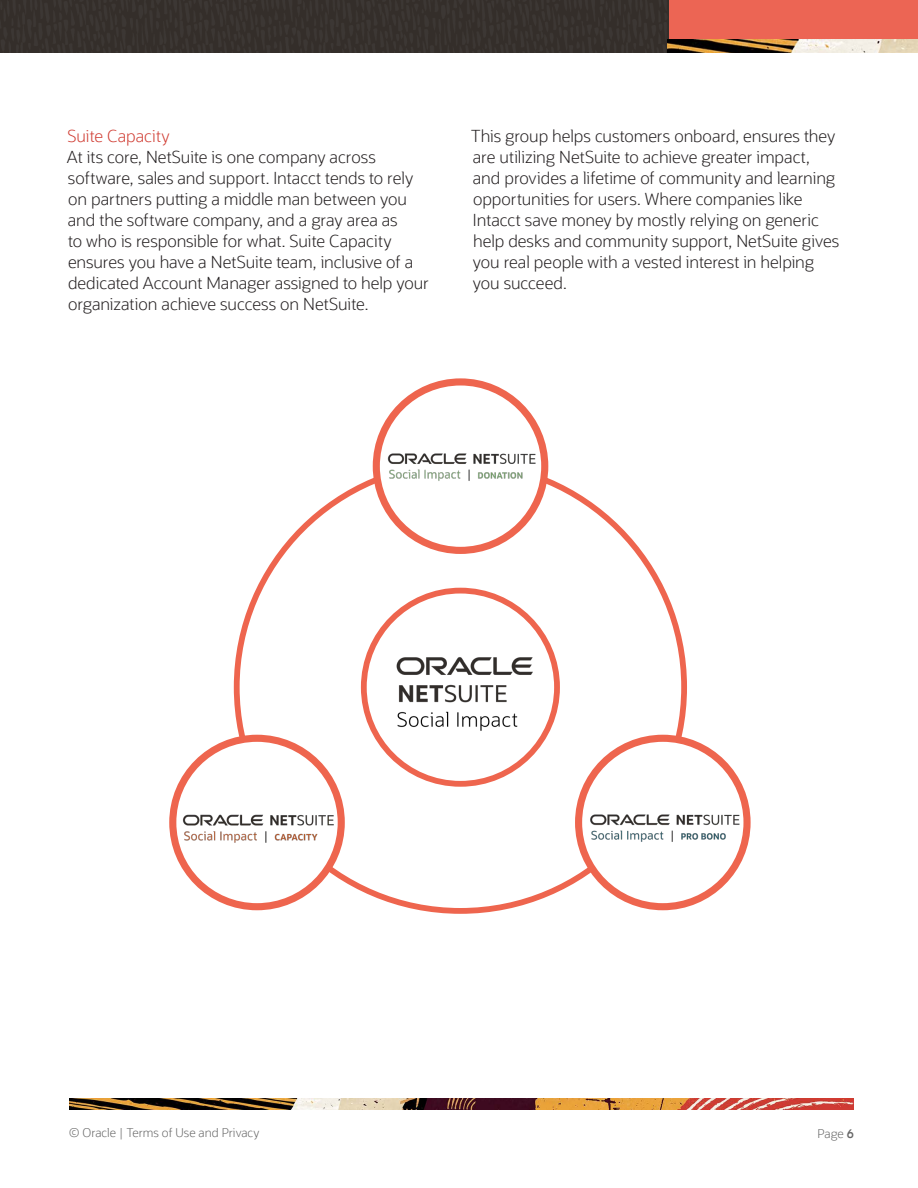
<style>
.page{position:relative;width:918px;height:1188px;background:#fff}
.page>*{position:absolute;margin:0;border:0;box-sizing:border-box;transform-origin:0 0}
.Main_Body_2016{font:300 16.5px/21px "Oracle Sans";letter-spacing:-.005em;color:#231f20}
.Main_Body_2016-2{font:300 16.5px "Oracle Sans";letter-spacing:.005em;color:#d03d33}
.t1{font:300 12px "Oracle Sans";color:#666}
.s1{font-weight:600}
</style>
<div class="page">
<div style="left:669px;top:0;width:249px;height:50px;background:#ec6554"></div>
<img style="left:0;top:0;width:669px;height:52px">
<img style="left:668px;top:39px;width:250px;height:13px">
<img style="left:70px;top:1099px;width:784px;height:10px">
<div style="left:361px;top:588px;width:199px;height:199px;border:6px solid #ee654e;border-radius:50%"></div>
<img style="left:378px;top:657px;width:166px;height:85px">
<div style="left:373px;top:378px;width:175px;height:176px;border:7px solid #ee654e;border-radius:50%"></div>
<div style="left:169px;top:735px;width:176px;height:175px;border:7px solid #ee654e;border-radius:50%"></div>
<div style="left:575px;top:735px;width:176px;height:175px;border:7px solid #ee654e;border-radius:50%"></div>
<img style="left:373px;top:444px;width:175px;height:42px">
<img style="left:169px;top:804px;width:176px;height:43px">
<img style="left:575px;top:804px;width:176px;height:43px">
<p class="Main_Body_2016-2" style="left:68px;top:126px;width:104px">Suite Capacity</p>
<p class="Main_Body_2016" style="left:67px;top:147px;width:364px">At its core, NetSuite is one company across software, sales and support. Intacct tends to rely on partners putting a middle man between you and the software company, and a gray area as<br>to who is responsible for what. Suite Capacity ensures you have a NetSuite team, inclusive of a dedicated Account Manager assigned to help your organization achieve success on NetSuite.</p>
<p class="Main_Body_2016" style="left:471px;top:126px;width:370px">This group helps customers onboard, ensures they are utilizing NetSuite to achieve greater impact,<br>and provides a lifetime of community and learning opportunities for users. Where companies like Intacct save money by mostly relying on generic help desks and community support, NetSuite gives you real people with a vested interest in helping you succeed.</p>
<p class="t1" style="left:69px;top:1126px;width:192px">© Oracle | Terms of Use and Privacy</p>
<p class="t1" style="left:818px;top:1127px;width:38px">Page <span class="s1">6</span></p>
</div>
